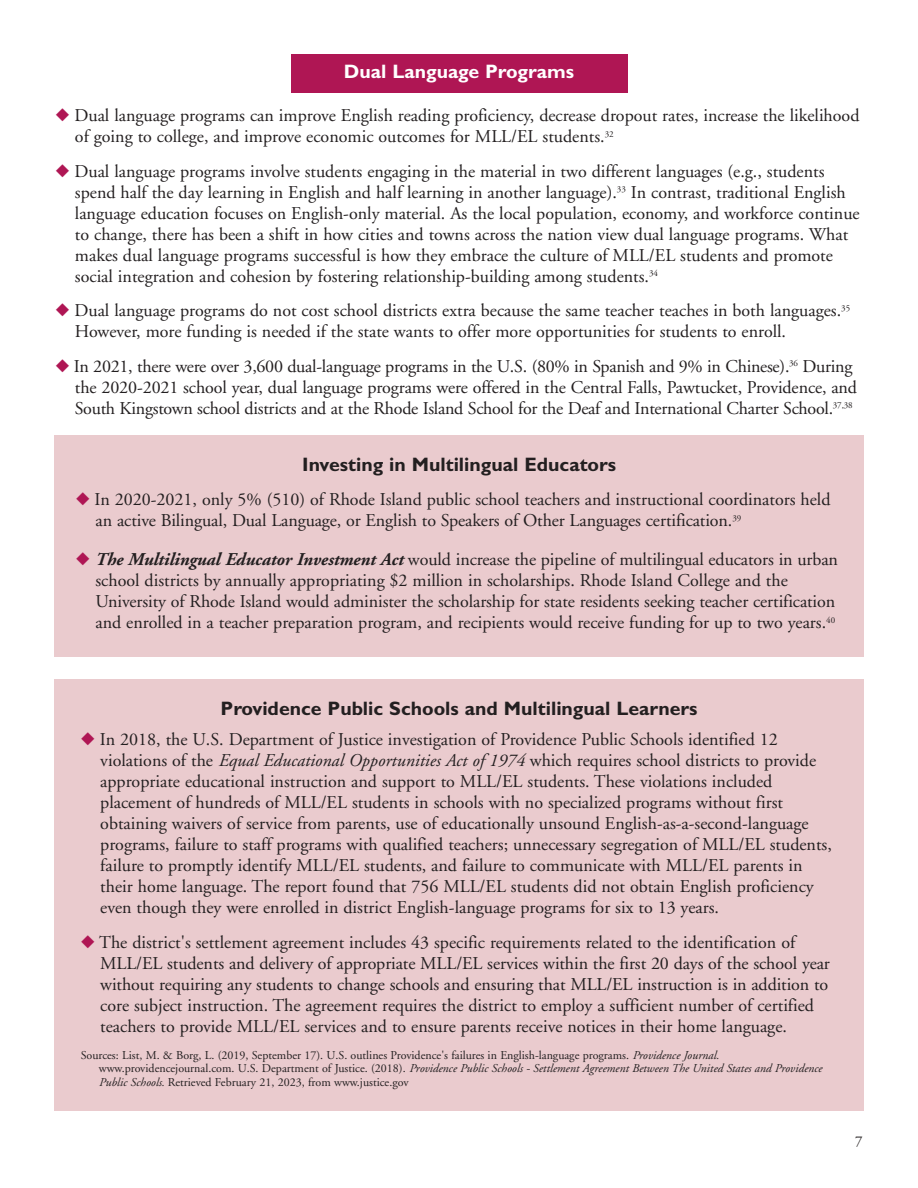
<style>
.page{position:relative;width:918px;height:1188px;background:#fff}
.page>*{position:absolute;margin:0;border:0;box-sizing:border-box;transform-origin:0 0}
.t1{font:700 19.5px "Gill Sans";color:#231f20}
.t2{font:700 19.5px "Gill Sans";color:#fff}
.t3{font:18px/21px "Adobe Garamond";color:#231f20}
.t4{font:15px "Adobe Garamond";color:#231f20}
.t5{font:12px/13.5px "Adobe Garamond";color:#231f20}
.s1{color:#af1654}
.s2{font-weight:700;font-style:italic}
.s3{font-style:italic}
</style>
<div class="page">
<div style="left:291px;top:54px;width:336px;height:39px;background:#af1654"></div>
<div style="left:55px;top:436px;width:809px;height:221px;background:#eacbce"></div>
<div style="left:54px;top:680px;width:810px;height:431px;background:#eacbce"></div>
<p class="t2" style="left:344px;top:64px;width:232px">Dual Language Programs</p>
<p class="t3" style="left:75px;top:107px;width:786px;text-indent:-19px"><span class="s1">◆</span> Dual language programs can improve English reading proficiency, decrease dropout rates, increase the likelihood of going to college, and improve economic outcomes for MLL/EL students.<sup>32</sup></p>
<p class="t3" style="left:75px;top:162px;width:786px;text-indent:-19px"><span class="s1">◆</span> Dual language programs involve students engaging in the material in two different languages (e.g., students spend half the day learning in English and half learning in another language).<sup>33</sup> In contrast, traditional English language education focuses on English-only material. As the local population, economy, and workforce continue to change, there has been a shift in how cities and towns across the nation view dual language programs. What makes dual language programs successful is how they embrace the culture of MLL/EL students and promote social integration and cohesion by fostering relationship-building among students.<sup>34</sup></p>
<p class="t3" style="left:75px;top:302px;width:777px;text-indent:-19px"><span class="s1">◆</span> Dual language programs do not cost school districts extra because the same teacher teaches in both languages.<sup>35<br></sup>However, more funding is needed if the state wants to offer more opportunities for students to enroll.</p>
<p class="t3" style="left:75px;top:357px;width:784px;text-indent:-19px"><span class="s1">◆</span> In 2021, there were over 3,600 dual-language programs in the U.S. (80% in Spanish and 9% in Chinese).<sup>36</sup> During the 2020-2021 school year, dual language programs were offered in the Central Falls, Pawtucket, Providence, and<br>South Kingstown school districts and at the Rhode Island School for the Deaf and International Charter School.<sup>37,38</sup></p>
<p class="t1" style="left:302px;top:457px;width:316px">Investing in Multilingual Educators</p>
<p class="t3" style="left:95px;top:491px;width:737px;text-indent:-19px"><span class="s1">◆</span> In 2020-2021, only 5% (510) of Rhode Island public school teachers and instructional coordinators held an active Bilingual, Dual Language, or English to Speakers of Other Languages certification.<sup>39</sup></p>
<p class="t3" style="left:95px;top:551px;width:744px;text-indent:-19px"><span class="s1">◆</span> <span class="s2">The Multilingual Educator Investment Act</span> would increase the pipeline of multilingual educators in urban school districts by annually appropriating $2 million in scholarships. Rhode Island College and the University of Rhode Island would administer the scholarship for state residents seeking teacher certification and enrolled in a teacher preparation program, and recipients would receive funding for up to two years.<sup>40</sup></p>
<p class="t1" style="left:221px;top:701px;width:479px">Providence Public Schools and Multilingual Learners</p>
<p class="t3" style="left:100px;top:731px;width:733px;text-indent:-19px"><span class="s1">◆</span> In 2018, the U.S. Department of Justice investigation of Providence Public Schools identified 12 violations of the <span class="s3">Equal Educational Opportunities Act of 1974</span> which requires school districts to provide appropriate educational instruction and support to MLL/EL students. These violations included placement of hundreds of MLL/EL students in schools with no specialized programs without first obtaining waivers of service from parents, use of educationally unsound English-as-a-second-language programs, failure to staff programs with qualified teachers; unnecessary segregation of MLL/EL students, failure to promptly identify MLL/EL students, and failure to communicate with MLL/EL parents in their home language. The report found that 756 MLL/EL students did not obtain English proficiency even though they were enrolled in district English-language programs for six to 13 years.</p>
<p class="t3" style="left:100px;top:933px;width:731px;text-indent:-19px"><span class="s1">◆</span> The district's settlement agreement includes 43 specific requirements related to the identification of MLL/EL students and delivery of appropriate MLL/EL services within the first 20 days of the school year without requiring any students to change schools and ensuring that MLL/EL instruction is in addition to core subject instruction. The agreement requires the district to employ a sufficient number of certified teachers to provide MLL/EL services and to ensure parents receive notices in their home language.</p>
<p class="t5" style="left:99px;top:1049px;width:725px;text-indent:-18px">Sources: List, M. &amp; Borg, L. (2019, September 17). U.S. outlines Providence's failures in English-language programs. <span class="s3">Providence Journal. </span>www.providencejournal.com. U.S. Department of Justice. (2018). <span class="s3">Providence Public Schools - Settlement Agreement Between The United States and Providence<br>Public Schools.</span> Retrieved February 21, 2023, from www.justice.gov</p>
<p class="t4" style="left:855px;top:1136px;width:9px">7</p>
</div>
